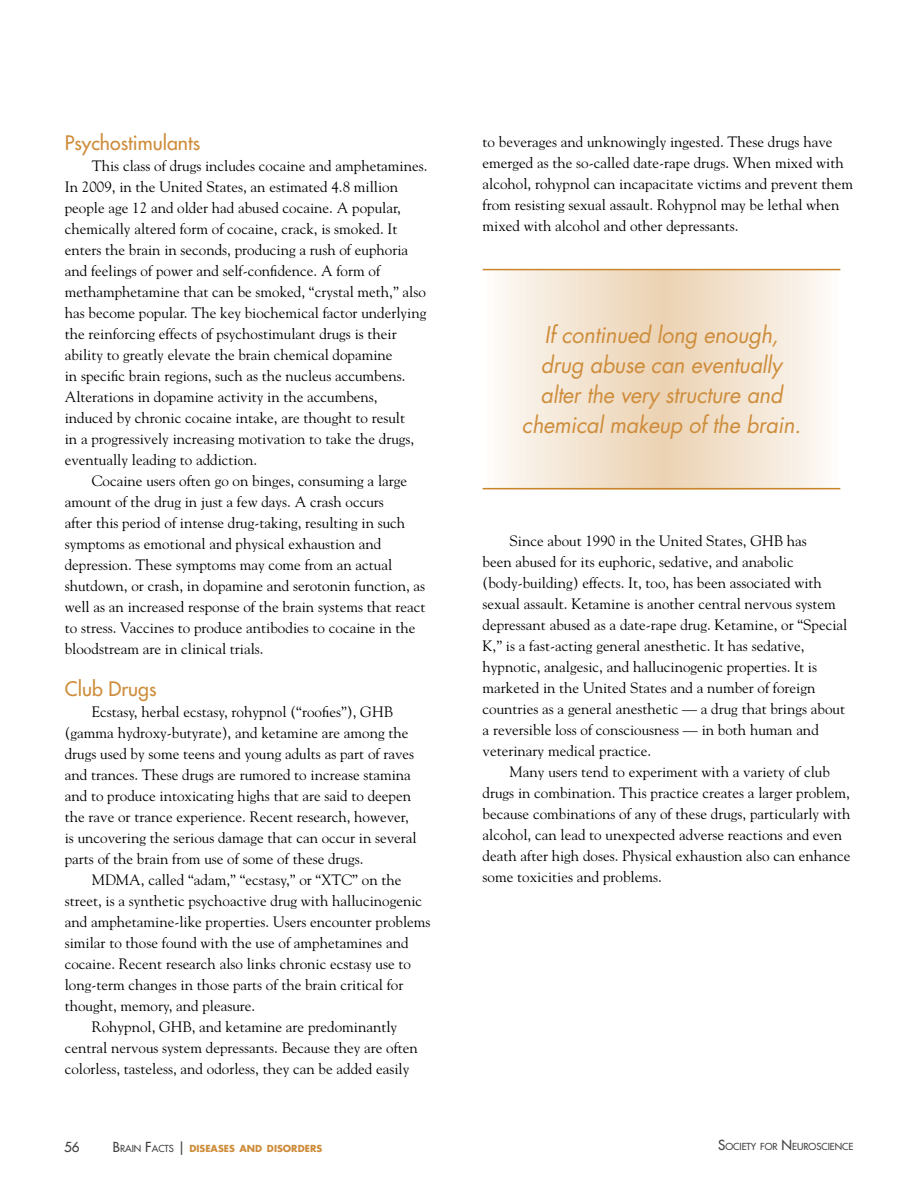
<style>
.page{position:relative;width:918px;height:1188px;background:#fff}
.page>*{position:absolute;margin:0;border:0;box-sizing:border-box;transform-origin:0 0}
.t1{font:italic 22.5px/30px "Futura";letter-spacing:-.01em;color:#ce8d3b;text-align:center;scale:.96 1}
.t2{font:19.5px "Futura";color:#ce8d3b}
.t3{font:15px/21px "Goudy";color:#000}
.t4{font:13.5px "Futura";color:#414042}
.t5{font:700 9.45px "Futura";color:#ce8d3b}
.t6{font:9.45px "Futura";color:#414042}
.s1{font-weight:400;font-size:13.5px;color:#414042}
.s2{font-weight:400;color:#414042}
.s3{font-size:13.5px}
</style>
<div class="page">
<svg style="left:483px;top:270px;width:357px;height:220px;background:#f3e6d4"></svg>
<hr style="left:483px;top:488px;width:357px;height:1px;background:#c9842c">
<hr style="left:483px;top:269px;width:357px;height:1px;background:#c9842c">
<h2 class="t2" style="left:65px;top:131px;width:137px">Psychostimulants</h2>
<p class="t3" style="left:65px;top:155px;width:364px;text-indent:27px">This class of drugs includes cocaine and amphetamines.<br>In 2009, in the United States, an estimated 4.8 million people age 12 and older had abused cocaine. A popular, chemically altered form of cocaine, crack, is smoked. It enters the brain in seconds, producing a rush of euphoria and feelings of power and self-confidence. A form of methamphetamine that can be smoked, “crystal meth,” also has become popular. The key biochemical factor underlying the reinforcing effects of psychostimulant drugs is their ability to greatly elevate the brain chemical dopamine<br>in specific brain regions, such as the nucleus accumbens.<br>Alterations in dopamine activity in the accumbens, induced by chronic cocaine intake, are thought to result<br>in a progressively increasing motivation to take the drugs, eventually leading to addiction.</p>
<p class="t3" style="left:65px;top:470px;width:362px;text-indent:27px">Cocaine users often go on binges, consuming a large amount of the drug in just a few days. A crash occurs<br>after this period of intense drug-taking, resulting in such symptoms as emotional and physical exhaustion and depression. These symptoms may come from an actual shutdown, or crash, in dopamine and serotonin function, as well as an increased response of the brain systems that react to stress. Vaccines to produce antibodies to cocaine in the bloodstream are in clinical trials.</p>
<h2 class="t2" style="left:65px;top:677px;width:93px">Club Drugs</h2>
<p class="t3" style="left:65px;top:701px;width:353px;text-indent:27px">Ecstasy, herbal ecstasy, rohypnol (“roofies”), GHB (gamma hydroxy-butyrate), and ketamine are among the drugs used by some teens and young adults as part of raves and trances. These drugs are rumored to increase stamina and to produce intoxicating highs that are said to deepen the rave or trance experience. Recent research, however, is uncovering the serious damage that can occur in several parts of the brain from use of some of these drugs.</p>
<p class="t3" style="left:92px;top:869px;width:311px">MDMA, called “adam,” “ecstasy,” or “XTC” on the</p>
<p class="t3" style="left:65px;top:890px;width:359px">street, is a synthetic psychoactive drug with hallucinogenic</p>
<p class="t3" style="left:65px;top:911px;width:367px">and amphetamine-like properties. Users encounter problems</p>
<p class="t3" style="left:65px;top:932px;width:345px">similar to those found with the use of amphetamines and</p>
<p class="t3" style="left:65px;top:953px;width:348px">cocaine. Recent research also links chronic ecstasy use to</p>
<p class="t3" style="left:65px;top:974px;width:340px">long-term changes in those parts of the brain critical for</p>
<p class="t3" style="left:65px;top:995px;width:192px">thought, memory, and pleasure.</p>
<p class="t3" style="left:92px;top:1016px;width:307px">Rohypnol, GHB, and ketamine are predominantly</p>
<p class="t3" style="left:65px;top:1037px;width:355px">central nervous system depressants. Because they are often</p>
<p class="t3" style="left:65px;top:1058px;width:346px">colorless, tasteless, and odorless, they can be added easily</p>
<p class="t3" style="left:483px;top:131px;width:372px">to beverages and unknowingly ingested. These drugs have emerged as the so-called date-rape drugs. When mixed with alcohol, rohypnol can incapacitate victims and prevent them from resisting sexual assault. Rohypnol may be lethal when mixed with alcohol and other depressants.</p>
<h1 class="t1" style="left:522px;top:320px;width:292px">If continued long enough, drug abuse can eventually alter the very structure and chemical makeup of the brain.</h1>
<p class="t3" style="left:483px;top:530px;width:366px;text-indent:27px">Since about 1990 in the United States, GHB has<br>been abused for its euphoric, sedative, and anabolic (body-building) effects. It, too, has been associated with sexual assault. Ketamine is another central nervous system depressant abused as a date-rape drug. Ketamine, or “Special K,” is a fast-acting general anesthetic. It has sedative, hypnotic, analgesic, and hallucinogenic properties. It is marketed in the United States and a number of foreign countries as a general anesthetic — a drug that brings about a reversible loss of consciousness — in both human and veterinary medical practice.</p>
<p class="t3" style="left:483px;top:761px;width:369px;text-indent:27px">Many users tend to experiment with a variety of club drugs in combination. This practice creates a larger problem, because combinations of any of these drugs, particularly with alcohol, can lead to unexpected adverse reactions and even death after high doses. Physical exhaustion also can enhance some toxicities and problems.</p>
<p class="t4" style="left:64px;top:1138px;width:17px">56</p>
<p class="t5" style="left:113px;top:1142px;width:211px"><span class="s1">B</span><span class="s2">RAIN</span> <span class="s1">F</span><span class="s2">ACTS</span> <span class="s1">|</span> DISEASES AND DISORDERS</p>
<p class="t6" style="left:718px;top:1141px;width:137px"><span class="s3">S</span>OCIETY FOR <span class="s3">N</span>EUROSCIENCE</p>
</div>
